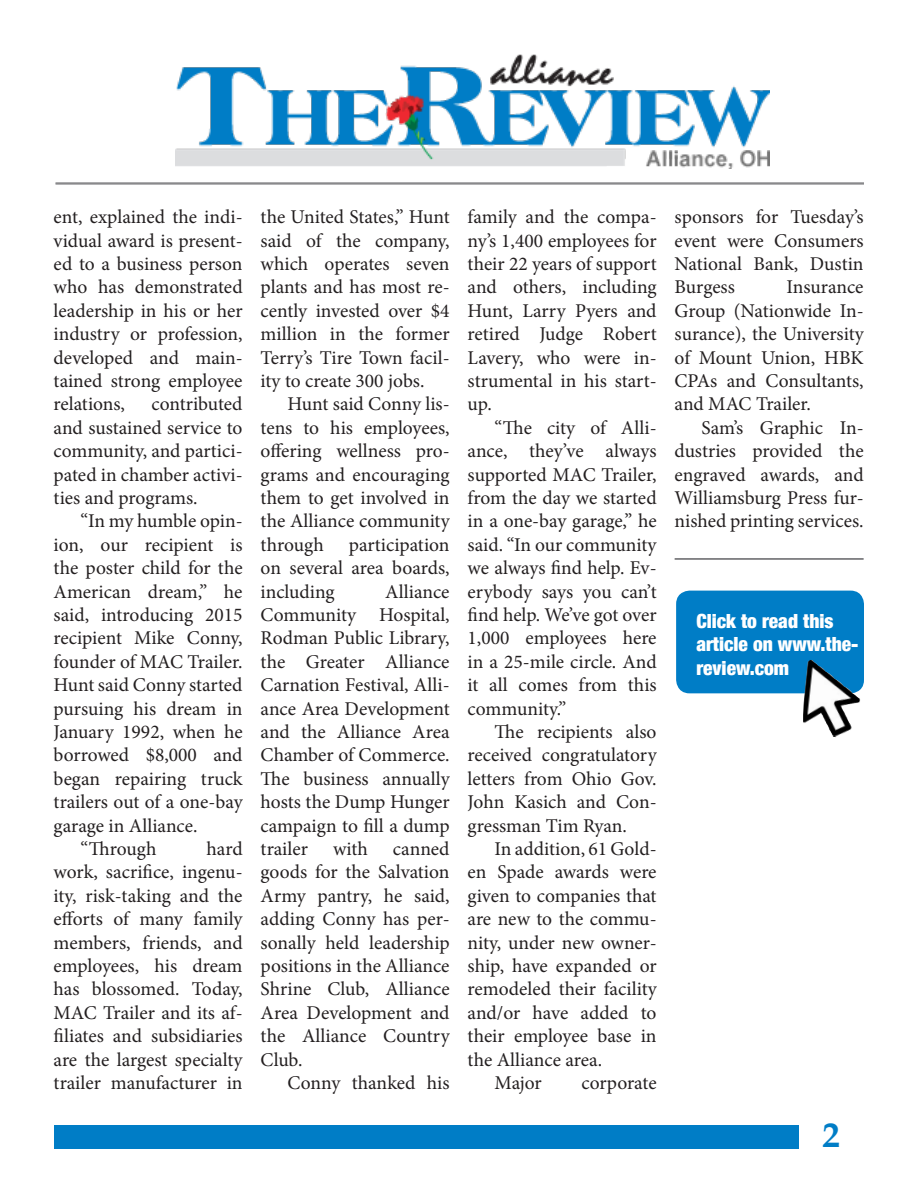
<style>
.page{position:relative;width:918px;height:1188px;background:#fff}
.page>*{position:absolute;margin:0;border:0;box-sizing:border-box;transform-origin:0 0}
.t1{font:700 34.5px "Book Antiqua";color:#007dc6}
.t2{font:19.5px/23.4px "Minion Pro";color:#231f20;text-align:justify}
.t3{font:900 condensed 19.5px/23.4px "Helvetica Neue";color:#fff}
</style>
<div class="page">
<img style="left:176px;top:54px;width:593px;height:115px">
<div style="left:54px;top:1126px;width:745px;height:23px;background:#007dc6"></div>
<hr style="left:56px;top:183px;width:808px;height:1px;background:#636366">
<hr style="left:56px;top:184px;width:808px;height:1px;background:#636366">
<div style="left:676px;top:591px;width:188px;height:102px;background:#007dc6;border-radius:13px"></div>
<img style="left:803px;top:660px;width:58px;height:77px">
<hr style="left:675px;top:558px;width:189px;height:2px;background:#636366">
<p class="t2" style="left:54px;top:205px;width:191px">ent, explained the indi&shy;vidual award is present&shy;ed to a business person who has demonstrated leadership in his or her industry or profession, developed and main&shy;tained strong employee relations,</p>
<p class="t2" style="left:54px;top:393px;width:191px;text-indent:98px">contributed and sustained service to community, and partici&shy;pated in chamber activi&shy;ties and programs.</p>
<p class="t2" style="left:54px;top:510px;width:191px;text-indent:27px">“In my humble opin&shy;ion, our recipient is the poster child for the American dream,” he said, introducing 2015 recipient Mike Conny, founder of MAC Trailer.<br>Hunt said Conny started pursuing his dream in January 1992, when he borrowed $8,000 and began repairing truck trailers out of a one-bay garage in Alliance.</p>
<p class="t2" style="left:81px;top:837px;width:77px">“Through</p>
<p class="t2" style="left:54px;top:837px;width:191px;text-indent:153px">hard work, sacrifice, ingenu&shy;ity, risk-taking and the efforts of many family members, friends, and employees, his dream has blossomed. Today, MAC Trailer and its af&shy;filiates and subsidiaries are the largest specialty trailer manufacturer in</p>
<p class="t2" style="left:261px;top:205px;width:191px">the United States,” Hunt said of the company, which operates seven plants and has most re&shy;cently invested over $4 million in the former Terry’s Tire Town facil&shy;ity to create 300 jobs.</p>
<p class="t2" style="left:261px;top:393px;width:191px;text-indent:27px">Hunt said Conny lis&shy;tens to his employees, offering wellness pro&shy;grams and encouraging them to get involved in the Alliance community through</p>
<p class="t2" style="left:261px;top:533px;width:190px;text-indent:88px">participation on several area boards, including</p>
<p class="t2" style="left:261px;top:580px;width:191px;text-indent:125px">Alliance Community Hospital, Rodman Public Library, the Greater Alliance Carnation Festival, Alli&shy;ance Area Development and the Alliance Area Chamber of Commerce.<br>The business annually hosts the Dump Hunger campaign to fill a dump trailer</p>
<p class="t2" style="left:261px;top:837px;width:191px;text-indent:132px">canned goods for the Salvation Army pantry, he said, adding Conny has per&shy;sonally held leadership positions in the Alliance Shrine Club, Alliance Area Development and the Alliance Country Club.</p>
<p class="t2" style="left:288px;top:1071px;width:163px">Conny thanked his</p>
<p class="t2" style="left:333px;top:837px;width:36px">with</p>
<p class="t2" style="left:468px;top:205px;width:191px">family and the compa&shy;ny’s 1,400 employees for their 22 years of support and others, including Hunt, Larry Pyers and retired Judge Robert Lavery, who were in&shy;strumental in his start&shy;up.</p>
<p class="t2" style="left:468px;top:416px;width:191px;text-indent:27px">“The city of Alli&shy;ance, they’ve always supported MAC Trailer, from the day we started in a one-bay garage,” he said. “In our community we always find help. Ev&shy;erybody says you can’t find help. We’ve got over 1,000 employees here in a 25-mile circle. And it all comes from this community.”</p>
<p class="t2" style="left:468px;top:720px;width:191px;text-indent:27px">The recipients also received congratulatory letters from Ohio Gov.<br>John Kasich and Con&shy;gressman Tim Ryan.</p>
<p class="t2" style="left:468px;top:837px;width:191px;text-indent:27px">In addition, 61 Gold&shy;en Spade awards were given to companies that are new to the commu&shy;nity, under new owner&shy;ship, have expanded or remodeled their facility and/or have added to their employee base in the Alliance area.</p>
<p class="t2" style="left:495px;top:1071px;width:49px">Major</p>
<p class="t2" style="left:582px;top:1071px;width:77px">corporate</p>
<p class="t2" style="left:675px;top:205px;width:191px">sponsors for Tuesday’s event were Consumers National Bank, Dustin Burgess</p>
<p class="t2" style="left:675px;top:276px;width:191px;text-indent:112px">Insurance Group (Nationwide In&shy;surance), the University of Mount Union, HBK CPAs and Consultants, and MAC Trailer.</p>
<p class="t2" style="left:675px;top:416px;width:191px;text-indent:27px">Sam’s Graphic In&shy;dustries provided the engraved awards, and Williamsburg Press fur&shy;nished printing services.</p>
<p class="t3" style="left:696px;top:608px;width:164px">Click to read this article on www.the&shy;review.com</p>
<p class="t1" style="left:823px;top:1115px;width:19px">2</p>
</div>
